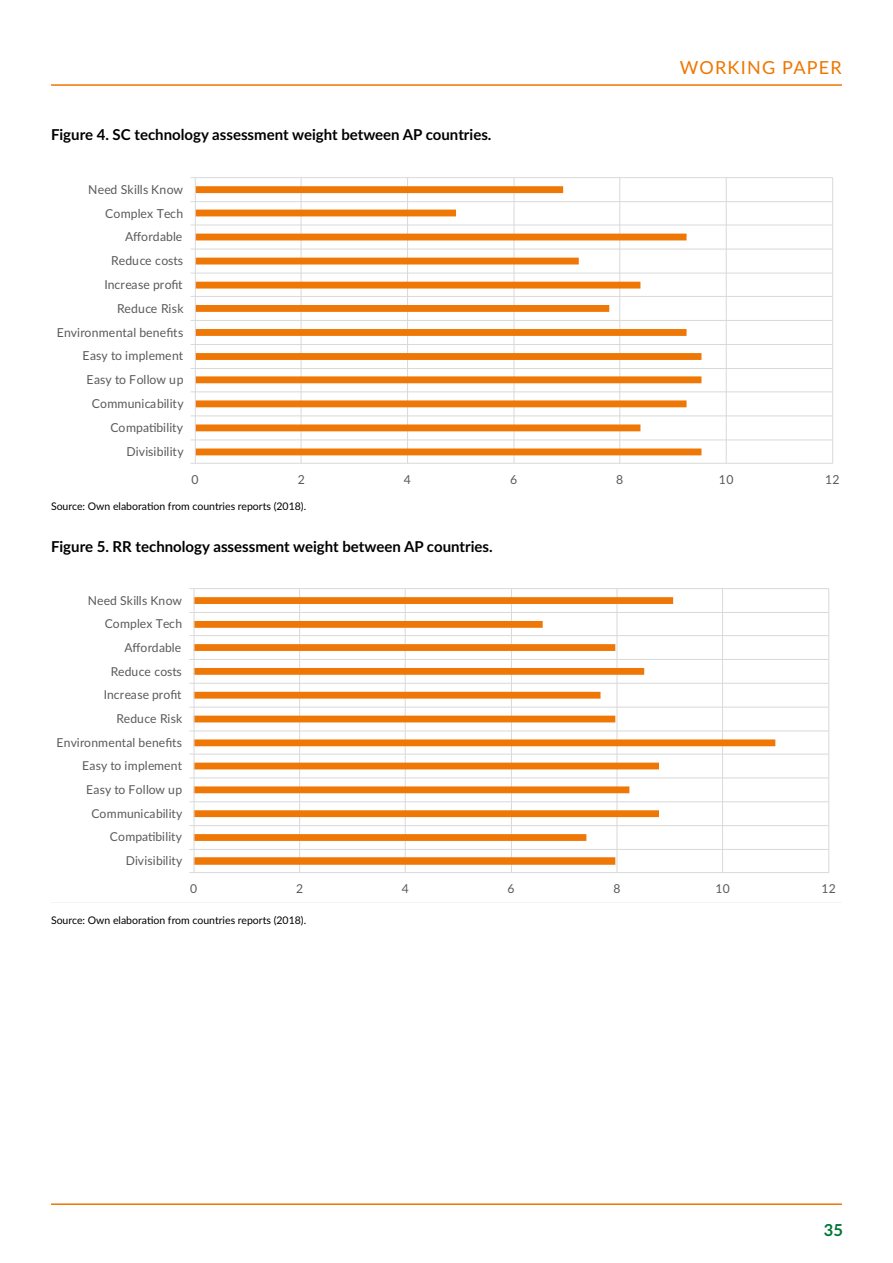
<style>
.page{position:relative;width:893px;height:1263px;background:#fff}
.page>*{position:absolute;margin:0;border:0;box-sizing:border-box;transform-origin:0 0}
.t1{font:18px "Lato";letter-spacing:.07em;color:#ee7601}
.t2{font:700 16.5px "Lato";color:#007436}
.t3{font:700 15px "Lato";color:#000}
.t4{font:12.3px "Lato";letter-spacing:.01em;color:#5a5a5a}
.t5{font:10.5px "Lato";color:#000}
</style>
<div class="page">
<hr style="left:51px;top:84px;width:791px;height:2px;background:#ee7601">
<hr style="left:51px;top:1203px;width:791px;height:2px;background:#ee7601">
<svg style="left:190px;top:177px;width:643px;height:287px"></svg>
<svg style="left:189px;top:588px;width:641px;height:285px"></svg>
<p class="t3" style="left:51px;top:123px;width:442px">Figure 4. SC technology assessment weight between AP countries.</p>
<p class="t4" style="left:88px;top:180px;width:97px">Need Skills Know</p>
<p class="t4" style="left:105px;top:204px;width:80px">Complex Tech</p>
<p class="t4" style="left:125px;top:228px;width:59px">Affordable</p>
<p class="t4" style="left:111px;top:252px;width:73px">Reduce costs</p>
<p class="t4" style="left:104px;top:276px;width:80px">Increase profit</p>
<p class="t4" style="left:117px;top:300px;width:68px">Reduce Risk</p>
<p class="t4" style="left:57px;top:323px;width:128px">Environmental benefits</p>
<p class="t4" style="left:83px;top:347px;width:102px">Easy to implement</p>
<p class="t4" style="left:87px;top:371px;width:99px">Easy to Follow up</p>
<p class="t4" style="left:92px;top:395px;width:93px">Communicability</p>
<p class="t4" style="left:111px;top:419px;width:74px">Compatibility</p>
<p class="t4" style="left:126px;top:442px;width:59px">Divisibility</p>
<h1 class="t1" style="left:680px;top:55px;width:164px">WORKING PAPER</h1>
<p class="t4" style="left:191px;top:471px;width:9px">0</p>
<p class="t4" style="left:298px;top:471px;width:9px">2</p>
<p class="t4" style="left:404px;top:471px;width:9px">4</p>
<p class="t4" style="left:510px;top:471px;width:9px">6</p>
<p class="t4" style="left:616px;top:471px;width:9px">8</p>
<p class="t4" style="left:719px;top:471px;width:16px">10</p>
<p class="t4" style="left:825px;top:471px;width:16px">12</p>
<p class="t5" style="left:51px;top:499px;width:257px">Source: Own elaboration from countries reports (2018).</p>
<p class="t3" style="left:51px;top:536px;width:443px">Figure 5. RR technology assessment weight between AP countries.</p>
<p class="t4" style="left:88px;top:591px;width:96px">Need Skills Know</p>
<p class="t4" style="left:105px;top:615px;width:79px">Complex Tech</p>
<p class="t4" style="left:124px;top:639px;width:58px">Affordable</p>
<p class="t4" style="left:111px;top:662px;width:73px">Reduce costs</p>
<p class="t4" style="left:104px;top:686px;width:79px">Increase profit</p>
<p class="t4" style="left:116px;top:710px;width:67px">Reduce Risk</p>
<p class="t4" style="left:57px;top:733px;width:127px">Environmental benefits</p>
<p class="t4" style="left:82px;top:757px;width:101px">Easy to implement</p>
<p class="t4" style="left:86px;top:781px;width:98px">Easy to Follow up</p>
<p class="t4" style="left:91px;top:804px;width:92px">Communicability</p>
<p class="t4" style="left:110px;top:828px;width:73px">Compatibility</p>
<p class="t4" style="left:126px;top:852px;width:58px">Divisibility</p>
<p class="t4" style="left:190px;top:880px;width:9px">0</p>
<p class="t4" style="left:296px;top:880px;width:9px">2</p>
<p class="t4" style="left:402px;top:880px;width:9px">4</p>
<p class="t4" style="left:508px;top:880px;width:9px">6</p>
<p class="t4" style="left:613px;top:880px;width:9px">8</p>
<p class="t4" style="left:715px;top:880px;width:16px">10</p>
<p class="t4" style="left:821px;top:880px;width:16px">12</p>
<p class="t5" style="left:51px;top:912px;width:257px">Source: Own elaboration from countries reports (2018).</p>
<h2 class="t2" style="left:824px;top:1218px;width:21px">35</h2>
</div>
